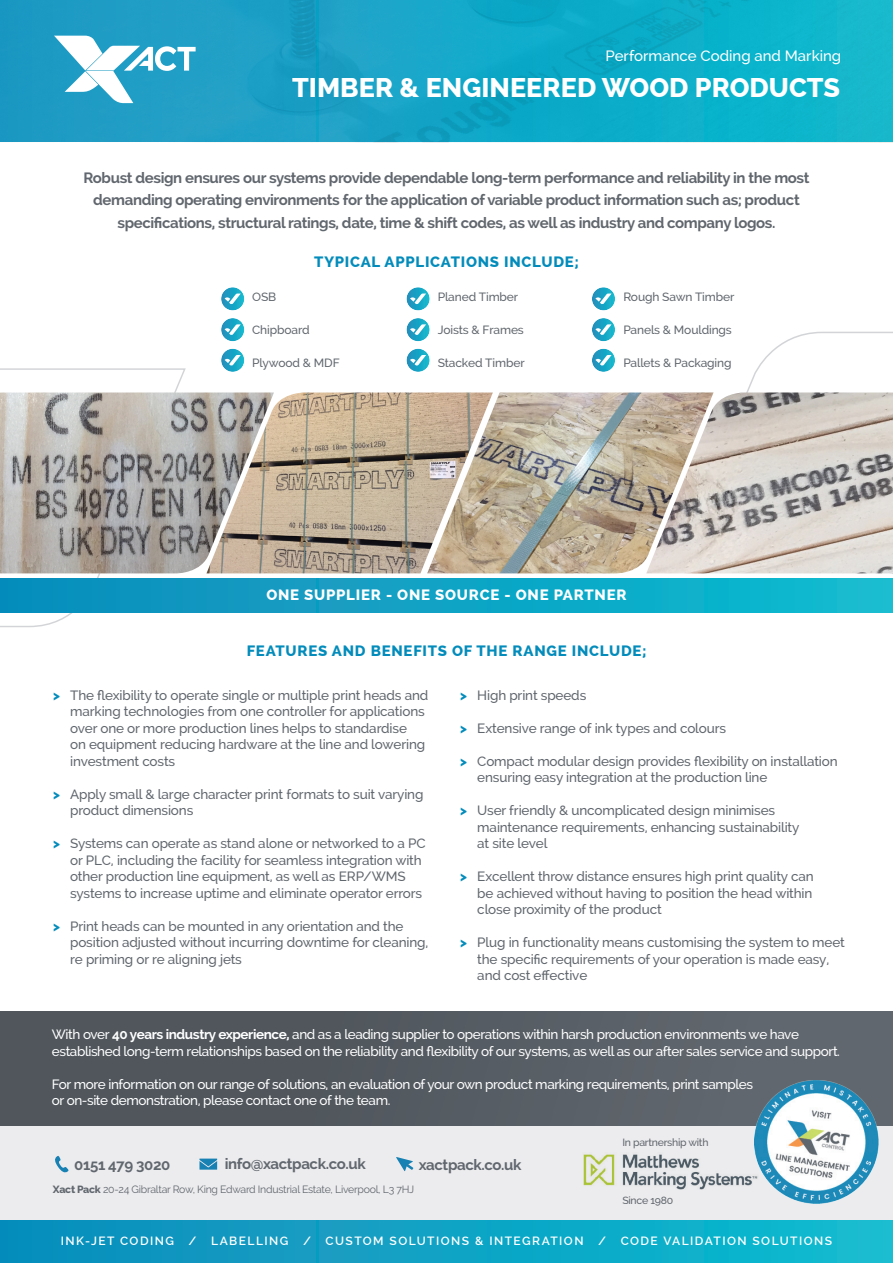
<style>
.page{position:relative;width:893px;height:1263px;background:#fff}
.page>*{position:absolute;margin:0;border:0;box-sizing:border-box;transform-origin:0 0}
.t1{font:800 27px "Raleway";color:#fff}
.t2{font:700 15px/22.5px "Raleway";letter-spacing:-.025em;color:#61676e;text-align:center}
.t3{font:800 15px "Raleway";letter-spacing:.05em;color:#038cbb}
.t4{font:800 15px "Raleway";letter-spacing:.05em;color:#fff}
.t5{font:500 15px "Raleway";color:#fff}
.t6{font:500 13.5px/16.5px "Raleway";letter-spacing:-.01em;color:#61676e}
.t7{font:500 13.5px/16.5px "Raleway";letter-spacing:-.03em;color:#fff}
.t8{font:500 12px "Raleway";letter-spacing:-.01em;color:#61676e}
.t9{font:600 12px "Raleway";letter-spacing:.12em;color:#fff}
.t10{font:10.5px "Raleway";letter-spacing:-.025em;color:#61676e}
.t11{font:500 10.5px "Raleway";letter-spacing:-.025em;color:#61676e}
.s1{font-weight:800;color:#038cbb}
.s2{font-weight:700}
.s3{font-weight:800}
</style>
<div class="page">
<div style="left:0;top:1218px;width:893px;height:45px;background:linear-gradient(to right,#0d8cbb,#11bcd0)"></div>
<div style="left:0;top:1124px;width:893px;height:95px;background:#ececee"></div>
<img style="left:583px;top:1150px;width:172px;height:40px">
<svg style="left:55px;top:1156px;width:14px;height:16px"></svg>
<svg style="left:199px;top:1158px;width:18px;height:11px"></svg>
<svg style="left:396px;top:1157px;width:17px;height:14px"></svg>
<svg style="left:0;top:368px;width:186px;height:259px"></svg>
<img style="left:0;top:0;width:893px;height:142px">
<svg style="left:54px;top:36px;width:142px;height:67px"></svg>
<svg style="left:746px;top:332px;width:147px;height:60px"></svg>
<div style="left:0;top:1011px;width:893px;height:114px;background:linear-gradient(to right,#4b5257,#62686f)"></div>
<img style="left:274px;top:392px;width:153px;height:181px">
<img style="left:427px;top:392px;width:287px;height:182px">
<img style="left:646px;top:392px;width:247px;height:181px">
<img style="left:0;top:392px;width:274px;height:182px">
<img style="left:755px;top:1080px;width:123px;height:124px">
<svg style="left:221px;top:287px;width:23px;height:23px"></svg>
<svg style="left:225px;top:294px;width:16px;height:10px"></svg>
<svg style="left:221px;top:318px;width:23px;height:23px"></svg>
<svg style="left:225px;top:324px;width:16px;height:11px"></svg>
<svg style="left:406px;top:287px;width:24px;height:23px"></svg>
<svg style="left:410px;top:294px;width:16px;height:10px"></svg>
<svg style="left:406px;top:318px;width:24px;height:23px"></svg>
<svg style="left:410px;top:324px;width:16px;height:11px"></svg>
<svg style="left:592px;top:287px;width:23px;height:23px"></svg>
<svg style="left:595px;top:294px;width:17px;height:10px"></svg>
<svg style="left:592px;top:318px;width:23px;height:23px"></svg>
<svg style="left:595px;top:324px;width:17px;height:11px"></svg>
<svg style="left:221px;top:349px;width:23px;height:23px"></svg>
<svg style="left:225px;top:355px;width:16px;height:11px"></svg>
<svg style="left:406px;top:349px;width:24px;height:23px"></svg>
<svg style="left:410px;top:355px;width:16px;height:11px"></svg>
<svg style="left:592px;top:349px;width:23px;height:23px"></svg>
<svg style="left:595px;top:355px;width:17px;height:11px"></svg>
<div style="left:0;top:578px;width:893px;height:34px;background:linear-gradient(to right,#0d8cbb,#11bcd0)"></div>
<p class="t5" style="left:605px;top:50px;width:237px">Performance Coding and Marking</p>
<h1 class="t1" style="left:292px;top:77px;width:549px">TIMBER &amp; ENGINEERED WOOD PRODUCTS</h1>
<p class="t2" style="left:83px;top:168px;width:727px">Robust design ensures our systems provide dependable long-term performance and reliability in the most demanding operating environments for the application of variable product information such as; product specifications, structural ratings, date, time &amp; shift codes, as well as industry and company logos.</p>
<p class="t3" style="left:314px;top:256px;width:266px">TYPICAL APPLICATIONS INCLUDE;</p>
<p class="t8" style="left:252px;top:292px;width:26px">OSB</p>
<p class="t8" style="left:252px;top:325px;width:59px">Chipboard</p>
<p class="t8" style="left:252px;top:358px;width:89px">Plywood &amp; MDF</p>
<p class="t8" style="left:438px;top:292px;width:82px">Planed Timber</p>
<p class="t8" style="left:438px;top:325px;width:88px">Joists &amp; Frames</p>
<p class="t8" style="left:438px;top:358px;width:88px">Stacked Timber</p>
<p class="t8" style="left:623px;top:292px;width:113px">Rough Sawn Timber</p>
<p class="t8" style="left:623px;top:325px;width:110px">Panels &amp; Mouldings</p>
<p class="t8" style="left:623px;top:358px;width:110px">Pallets &amp; Packaging</p>
<p class="t4" style="left:266px;top:589px;width:362px">ONE SUPPLIER - ONE SOURCE - ONE PARTNER</p>
<p class="t3" style="left:247px;top:645px;width:401px">FEATURES AND BENEFITS OF THE RANGE INCLUDE;</p>
<p class="t6" style="left:70px;top:687px;width:360px;text-indent:-17px"><span class="s1">&gt;</span> The flexibility to operate single or multiple print heads and marking technologies from one controller for applications over one or more production lines helps to standardise<br>on equipment reducing hardware at the line and lowering investment costs</p>
<p class="t6" style="left:70px;top:787px;width:355px;text-indent:-17px"><span class="s1">&gt;</span> Apply small &amp; large character print formats to suit varying product dimensions</p>
<p class="t6" style="left:70px;top:837px;width:357px;text-indent:-17px"><span class="s1">&gt;</span> Systems can operate as stand alone or networked to a PC or PLC, including the facility for seamless integration with other production line equipment, as well as ERP/WMS systems to increase uptime and eliminate operator errors</p>
<p class="t6" style="left:70px;top:919px;width:360px;text-indent:-17px"><span class="s1">&gt;</span> Print heads can be mounted in any orientation and the position adjusted without incurring downtime for cleaning, re priming or re aligning jets</p>
<p class="t6" style="left:460px;top:688px;width:127px"><span class="s1">&gt;</span> High print speeds</p>
<p class="t6" style="left:460px;top:721px;width:267px"><span class="s1">&gt;</span> Extensive range of ink types and colours</p>
<p class="t6" style="left:477px;top:753px;width:362px;text-indent:-17px"><span class="s1">&gt;</span> Compact modular design provides flexibility on installation ensuring easy integration at the production line</p>
<p class="t6" style="left:477px;top:804px;width:324px;text-indent:-17px"><span class="s1">&gt;</span> User friendly &amp; uncomplicated design minimises maintenance requirements, enhancing sustainability at site level</p>
<p class="t6" style="left:477px;top:870px;width:338px;text-align:justify;text-indent:-17px"><span class="s1">&gt;</span> Excellent throw distance ensures high print quality can be achieved without having to position the head within close proximity of the product</p>
<p class="t6" style="left:477px;top:936px;width:369px;text-indent:-17px"><span class="s1">&gt;</span> Plug in functionality means customising the system to meet the specific requirements of your operation is made easy, and cost effective</p>
<p class="t7" style="left:52px;top:1027px;width:790px">With over <span class="s2">40 years industry experience,</span> and as a leading supplier to operations within harsh production environments we have established long-term relationships based on the reliability and flexibility of our systems, as well as our after sales service and support.</p>
<p class="t7" style="left:52px;top:1077px;width:703px">For more information on our range of solutions, an evaluation of your own product marking requirements, print samples or on-site demonstration, please contact one of the team.</p>
<p class="t2" style="left:74px;top:1155px;width:98px">0151 479 3020</p>
<p class="t2" style="left:225px;top:1154px;width:142px">info@xactpack.co.uk</p>
<p class="t2" style="left:419px;top:1154px;width:104px">xactpack.co.uk</p>
<p class="t10" style="left:53px;top:1185px;width:363px"><span class="s3">Xact Pack</span> 20-24 Gibraltar Row, King Edward Industrial Estate, Liverpool, L3 7HJ</p>
<p class="t11" style="left:622px;top:1138px;width:88px">In partnership with</p>
<p class="t11" style="left:622px;top:1196px;width:52px">Since 1980</p>
<p class="t9" style="left:61px;top:1233px;width:773px">INK-JET CODING / LABELLING / CUSTOM SOLUTIONS &amp; INTEGRATION / CODE VALIDATION SOLUTIONS</p>
</div>
